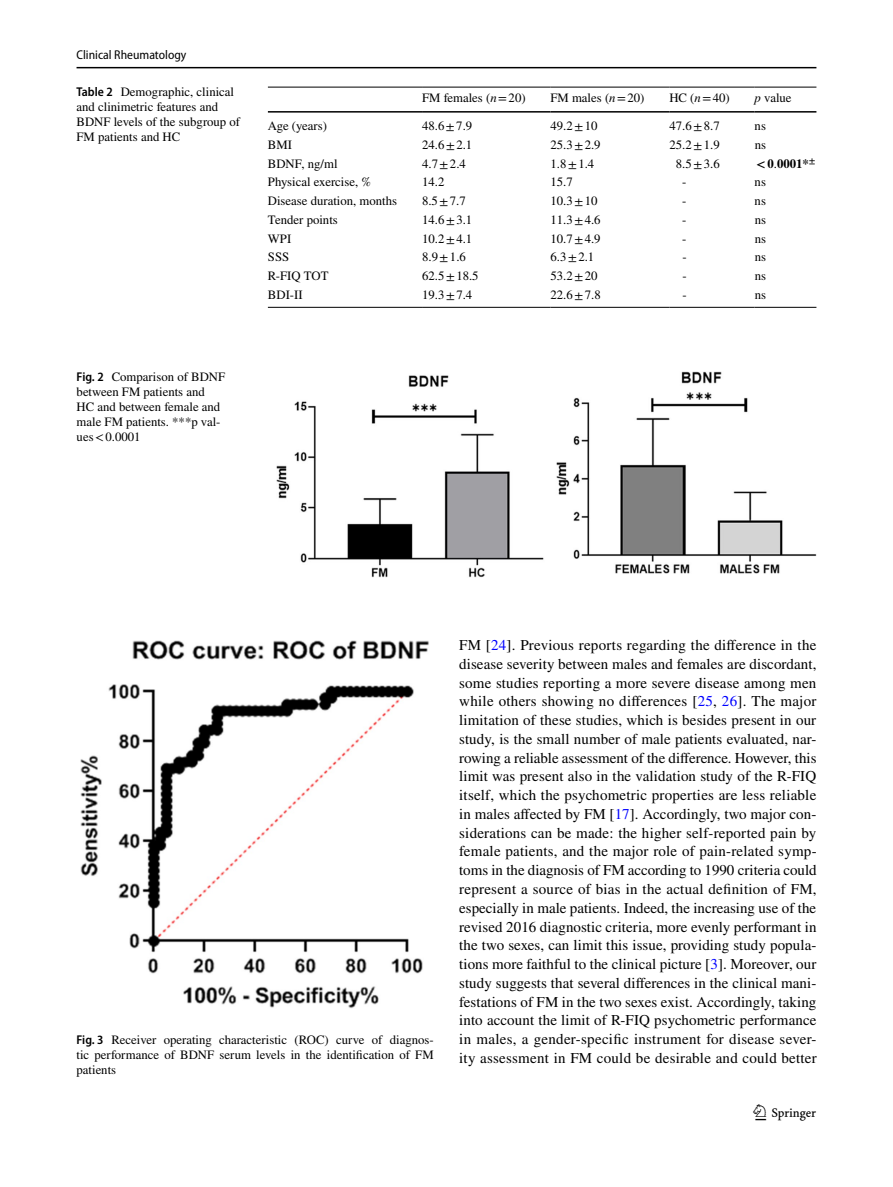
<style>
.page{position:relative;width:893px;height:1187px;background:#fff}
.page>*{position:absolute;margin:0;border:0;box-sizing:border-box;transform-origin:0 0}
.t1{font:22.5px "Springnew Regular 3";color:#000}
.t2{font:15px/18.8px "STIX";letter-spacing:.015em;color:#000;text-align:justify}
.t3{font:12.75px/15px "STIX";color:#000}
.t4{font:semi-condensed 12.75px "Myriad Pro";color:#000}
.t5{font:700 12.75px "STIX";color:#000}
.s1{font-family:"Myriad Pro";font-weight:600;font-stretch:semi-condensed}
.s2{font-style:italic}
.s3{font-weight:400}
.s4{color:#00f}
</style>
<div class="page">
<hr style="left:77px;top:67px;width:739px;height:1px;background:#000">
<hr style="left:268px;top:87px;width:154px;height:1px;background:#000">
<hr style="left:268px;top:111px;width:154px;height:2px;background:#000">
<hr style="left:422px;top:87px;width:128px;height:1px;background:#000">
<hr style="left:422px;top:111px;width:128px;height:2px;background:#000">
<hr style="left:550px;top:87px;width:119px;height:1px;background:#000">
<hr style="left:550px;top:111px;width:119px;height:2px;background:#000">
<hr style="left:669px;top:87px;width:86px;height:1px;background:#000">
<hr style="left:669px;top:111px;width:86px;height:2px;background:#000">
<hr style="left:755px;top:87px;width:61px;height:1px;background:#000">
<hr style="left:755px;top:111px;width:61px;height:2px;background:#000">
<hr style="left:268px;top:307px;width:154px;height:1px;background:#000">
<hr style="left:422px;top:307px;width:128px;height:1px;background:#000">
<hr style="left:550px;top:307px;width:119px;height:1px;background:#000">
<hr style="left:669px;top:307px;width:86px;height:1px;background:#000">
<hr style="left:755px;top:307px;width:61px;height:1px;background:#000">
<img style="left:276px;top:371px;width:540px;height:206px">
<img style="left:81px;top:640px;width:348px;height:368px">
<p class="t4" style="left:77px;top:48px;width:111px">Clinical Rheumatology</p>
<p class="t3" style="left:77px;top:85px;width:165px"><span class="s1">Table 2</span> Demographic, clinical and clinimetric features and<br>BDNF levels of the subgroup of<br>FM patients and HC</p>
<p class="t3" style="left:422px;top:91px;width:105px">FM females (<span class="s2">n</span>=20)</p>
<p class="t3" style="left:550px;top:91px;width:96px">FM males (<span class="s2">n</span>=20)</p>
<p class="t3" style="left:669px;top:91px;width:62px">HC (<span class="s2">n</span>=40)</p>
<p class="t3" style="left:755px;top:91px;width:38px"><span class="s2">p</span> value</p>
<p class="t3" style="left:268px;top:119px;width:61px">Age (years)</p>
<p class="t3" style="left:422px;top:119px;width:52px">48.6±7.9</p>
<p class="t3" style="left:550px;top:119px;width:48px">49.2±10</p>
<p class="t3" style="left:669px;top:119px;width:52px">47.6±8.7</p>
<p class="t3" style="left:755px;top:119px;width:13px">ns</p>
<p class="t3" style="left:268px;top:138px;width:26px">BMI</p>
<p class="t3" style="left:422px;top:138px;width:52px">24.6±2.1</p>
<p class="t3" style="left:550px;top:138px;width:52px">25.3±2.9</p>
<p class="t3" style="left:669px;top:138px;width:52px">25.2±1.9</p>
<p class="t3" style="left:755px;top:138px;width:13px">ns</p>
<p class="t3" style="left:268px;top:157px;width:71px">BDNF, ng/ml</p>
<p class="t3" style="left:422px;top:157px;width:45px">4.7±2.4</p>
<p class="t3" style="left:550px;top:157px;width:45px">1.8±1.4</p>
<p class="t3" style="left:676px;top:157px;width:45px">8.5±3.6</p>
<p class="t5" style="left:756px;top:156px;width:61px">&lt;0<span class="s3">.</span>0001*<sup>±</sup></p>
<p class="t3" style="left:268px;top:175px;width:105px">Physical exercise, %</p>
<p class="t3" style="left:422px;top:175px;width:24px">14.2</p>
<p class="t3" style="left:550px;top:175px;width:24px">15.7</p>
<p class="t3" style="left:682px;top:175px;width:6px">-</p>
<p class="t3" style="left:755px;top:175px;width:13px">ns</p>
<p class="t3" style="left:268px;top:194px;width:131px">Disease duration, months</p>
<p class="t3" style="left:422px;top:194px;width:45px">8.5±7.7</p>
<p class="t3" style="left:550px;top:194px;width:48px">10.3±10</p>
<p class="t3" style="left:682px;top:194px;width:6px">-</p>
<p class="t3" style="left:755px;top:194px;width:13px">ns</p>
<p class="t3" style="left:268px;top:213px;width:71px">Tender points</p>
<p class="t3" style="left:422px;top:213px;width:52px">14.6±3.1</p>
<p class="t3" style="left:550px;top:213px;width:52px">11.3±4.6</p>
<p class="t3" style="left:682px;top:213px;width:6px">-</p>
<p class="t3" style="left:755px;top:213px;width:13px">ns</p>
<p class="t3" style="left:268px;top:231px;width:25px">WPI</p>
<p class="t3" style="left:422px;top:231px;width:52px">10.2±4.1</p>
<p class="t3" style="left:550px;top:231px;width:52px">10.7±4.9</p>
<p class="t3" style="left:682px;top:231px;width:6px">-</p>
<p class="t3" style="left:755px;top:231px;width:13px">ns</p>
<p class="t3" style="left:268px;top:250px;width:23px">SSS</p>
<p class="t3" style="left:422px;top:250px;width:45px">8.9±1.6</p>
<p class="t3" style="left:550px;top:250px;width:45px">6.3±2.1</p>
<p class="t3" style="left:682px;top:250px;width:6px">-</p>
<p class="t3" style="left:755px;top:250px;width:13px">ns</p>
<p class="t3" style="left:268px;top:269px;width:62px">R-FIQ TOT</p>
<p class="t3" style="left:422px;top:269px;width:58px">62.5±18.5</p>
<p class="t3" style="left:550px;top:269px;width:48px">53.2±20</p>
<p class="t3" style="left:682px;top:269px;width:6px">-</p>
<p class="t3" style="left:755px;top:269px;width:13px">ns</p>
<p class="t3" style="left:268px;top:288px;width:36px">BDI-II</p>
<p class="t3" style="left:422px;top:288px;width:52px">19.3±7.4</p>
<p class="t3" style="left:550px;top:288px;width:52px">22.6±7.8</p>
<p class="t3" style="left:682px;top:288px;width:6px">-</p>
<p class="t3" style="left:755px;top:288px;width:13px">ns</p>
<p class="t3" style="left:77px;top:370px;width:150px"><span class="s1">Fig. 2</span> Comparison of BDNF between FM patients and<br>HC and between female and male FM patients. ***p val&shy;ues&lt;0.0001</p>
<p class="t3" style="left:77px;top:1032px;width:359px;text-align:justify"><span class="s1">Fig. 3</span> Receiver operating characteristic (ROC) curve of diagnos&shy;tic performance of BDNF serum levels in the identification of FM patients</p>
<p class="t2" style="left:459px;top:636px;width:359px">FM [<span class="s4">24</span>]. Previous reports regarding the difference in the disease severity between males and females are discordant, some studies reporting a more severe disease among men while others showing no differences [<span class="s4">25</span>, <span class="s4">26</span>]. The major limitation of these studies, which is besides present in our study, is the small number of male patients evaluated, nar&shy;rowing a reliable assessment of the difference. However, this limit was present also in the validation study of the R-FIQ itself, which the psychometric properties are less reliable in males affected by FM [<span class="s4">17</span>]. Accordingly, two major con&shy;siderations can be made: the higher self-reported pain by female patients, and the major role of pain-related symp&shy;toms in the diagnosis of FM according to 1990 criteria could represent a source of bias in the actual definition of FM, especially in male patients. Indeed, the increasing use of the revised 2016 diagnostic criteria, more evenly performant in the two sexes, can limit this issue, providing study popula&shy;tions more faithful to the clinical picture [<span class="s4">3</span>]. Moreover, our study suggests that several differences in the clinical mani&shy;festations of FM in the two sexes exist. Accordingly, taking into account the limit of R-FIQ psychometric performance in males, a gender-specific instrument for disease sever&shy;ity assessment in FM could be desirable and could better</p>
<h1 class="t1" style="left:755px;top:1104px;width:62px">1 3</h1>
</div>
